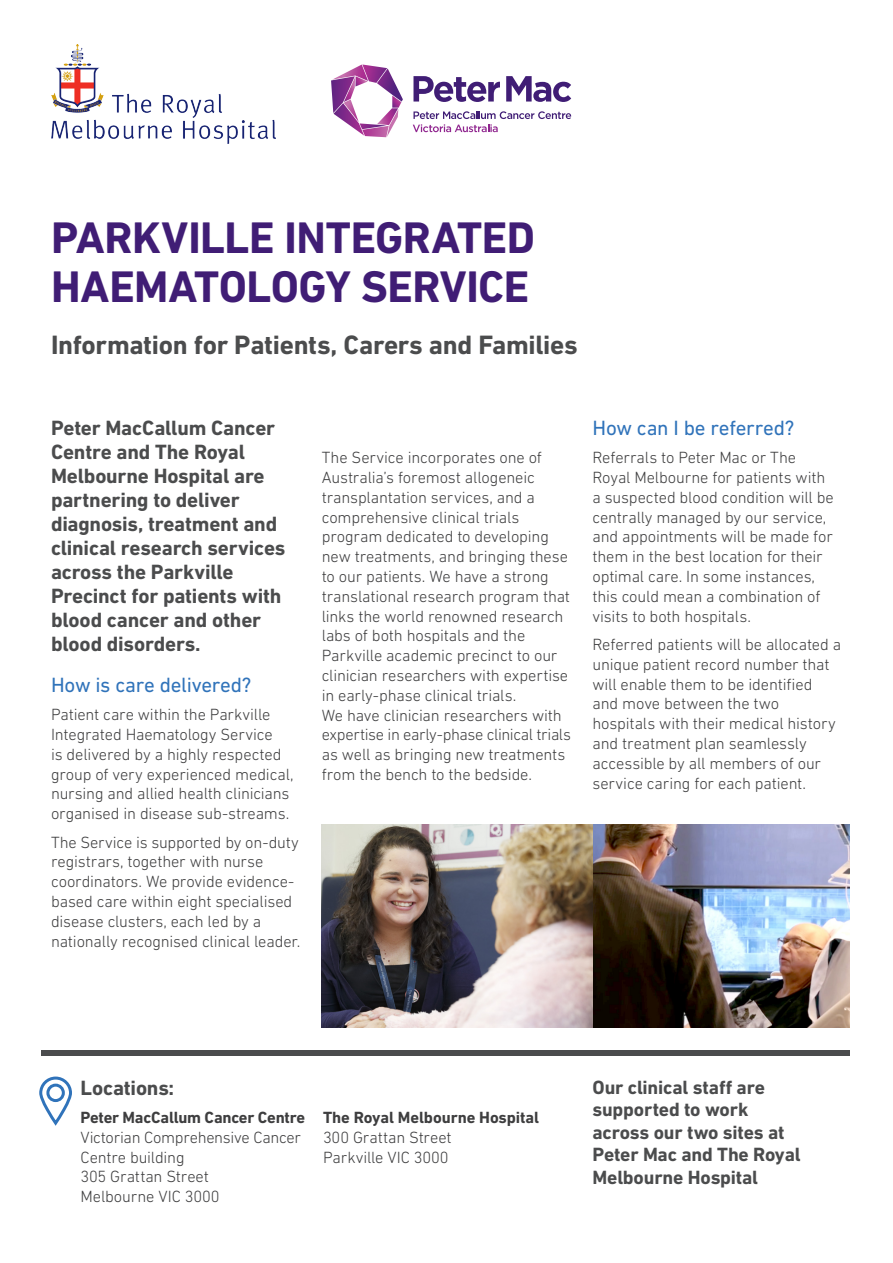
<style>
.page{position:relative;width:893px;height:1263px;background:#fff}
.page>*{position:absolute;margin:0;border:0;box-sizing:border-box;transform-origin:0 0}
.H1_JOINT_BRANDING{font:700 45px/49.5px "DIN Next LT Pro";letter-spacing:-.01em;color:#401d75}
.H2_Joint_branding{font:700 27px "DIN Next LT Pro";letter-spacing:-.01em;color:#4b4c4d}
.PULLOUT{font:700 21px/24px "DIN Next LT Pro";letter-spacing:-.01em;color:#4b4c4d}
.H3_JOINT_BRANDING{font:21px "DIN Next LT Pro";letter-spacing:-.01em;color:#3073ba}
.PULLOUT-2{font:700 19.5px/22.5px "DIN Next LT Pro";letter-spacing:-.01em;color:#4b4c4d}
.Body{font:300 16.5px/19.8px "DIN Next LT Pro";letter-spacing:-.01em;color:#3e3e3f}
.s1{font-weight:700}
</style>
<div class="page">
<img style="left:592px;top:825px;width:257px;height:202px">
<img style="left:322px;top:825px;width:270px;height:202px">
<img style="left:52px;top:44px;width:224px;height:99px">
<svg style="left:413px;top:76px;width:87px;height:26px"></svg>
<svg style="left:506px;top:76px;width:65px;height:26px"></svg>
<svg style="left:413px;top:111px;width:158px;height:21px"></svg>
<svg style="left:331px;top:64px;width:72px;height:73px"></svg>
<div style="left:41px;top:1050px;width:808px;height:6px;background:#4b4c4d"></div>
<svg style="left:39px;top:1076px;width:33px;height:50px"></svg>
<p class="H1_JOINT_BRANDING" style="left:51px;top:213px;width:486px">PARKVILLE INTEGRATED<br>HAEMATOLOGY SERVICE</p>
<p class="H2_Joint_branding" style="left:51px;top:329px;width:528px">Information for Patients, Carers and Families</p>
<p class="PULLOUT" style="left:51px;top:416px;width:236px">Peter MacCallum Cancer<br>Centre and The Royal<br>Melbourne Hospital are partnering to deliver diagnosis, treatment and clinical research services across the Parkville<br>Precinct for patients with blood cancer and other blood disorders.</p>
<p class="H3_JOINT_BRANDING" style="left:51px;top:673px;width:202px">How is care delivered?</p>
<p class="Body" style="left:51px;top:704px;width:244px">Patient care within the Parkville Integrated Haematology Service<br>is delivered by a highly respected group of very experienced medical, nursing and allied health clinicians organised in disease sub-streams.</p>
<p class="Body" style="left:51px;top:832px;width:251px">The Service is supported by on-duty registrars, together with nurse coordinators. We provide evidence&shy;based care within eight specialised disease clusters, each led by a nationally recognised clinical leader.</p>
<p class="Body" style="left:322px;top:447px;width:251px">The Service incorporates one of Australia’s foremost allogeneic transplantation services, and a comprehensive clinical trials program dedicated to developing new treatments, and bringing these to our patients. We have a strong translational research program that links the world renowned research labs of both hospitals and the Parkville academic precinct to our clinician researchers with expertise in early-phase clinical trials.<br>We have clinician researchers with expertise in early-phase clinical trials as well as bringing new treatments from the bench to the bedside.</p>
<p class="H3_JOINT_BRANDING" style="left:592px;top:416px;width:204px">How can I be referred?</p>
<p class="Body" style="left:592px;top:447px;width:243px">Referrals to Peter Mac or The<br>Royal Melbourne for patients with a suspected blood condition will be centrally managed by our service, and appointments will be made for them in the best location for their optimal care. In some instances, this could mean a combination of visits to both hospitals.</p>
<p class="Body" style="left:592px;top:634px;width:250px">Referred patients will be allocated a unique patient record number that will enable them to be identified and move between the two hospitals with their medical history and treatment plan seamlessly accessible by all members of our service caring for each patient.</p>
<p class="PULLOUT" style="left:81px;top:1075px;width:95px">Locations:</p>
<p class="Body" style="left:81px;top:1107px;width:226px"><span class="s1">Peter MacCallum Cancer Centre<br></span>Victorian Comprehensive Cancer<br>Centre building<br>305 Grattan Street<br>Melbourne VIC 3000</p>
<p class="Body" style="left:323px;top:1107px;width:218px"><span class="s1">The Royal Melbourne Hospital<br></span>300 Grattan Street<br>Parkville VIC 3000</p>
<p class="PULLOUT-2" style="left:592px;top:1075px;width:210px">Our clinical staff are supported to work across our two sites at<br>Peter Mac and The Royal<br>Melbourne Hospital</p>
</div>
